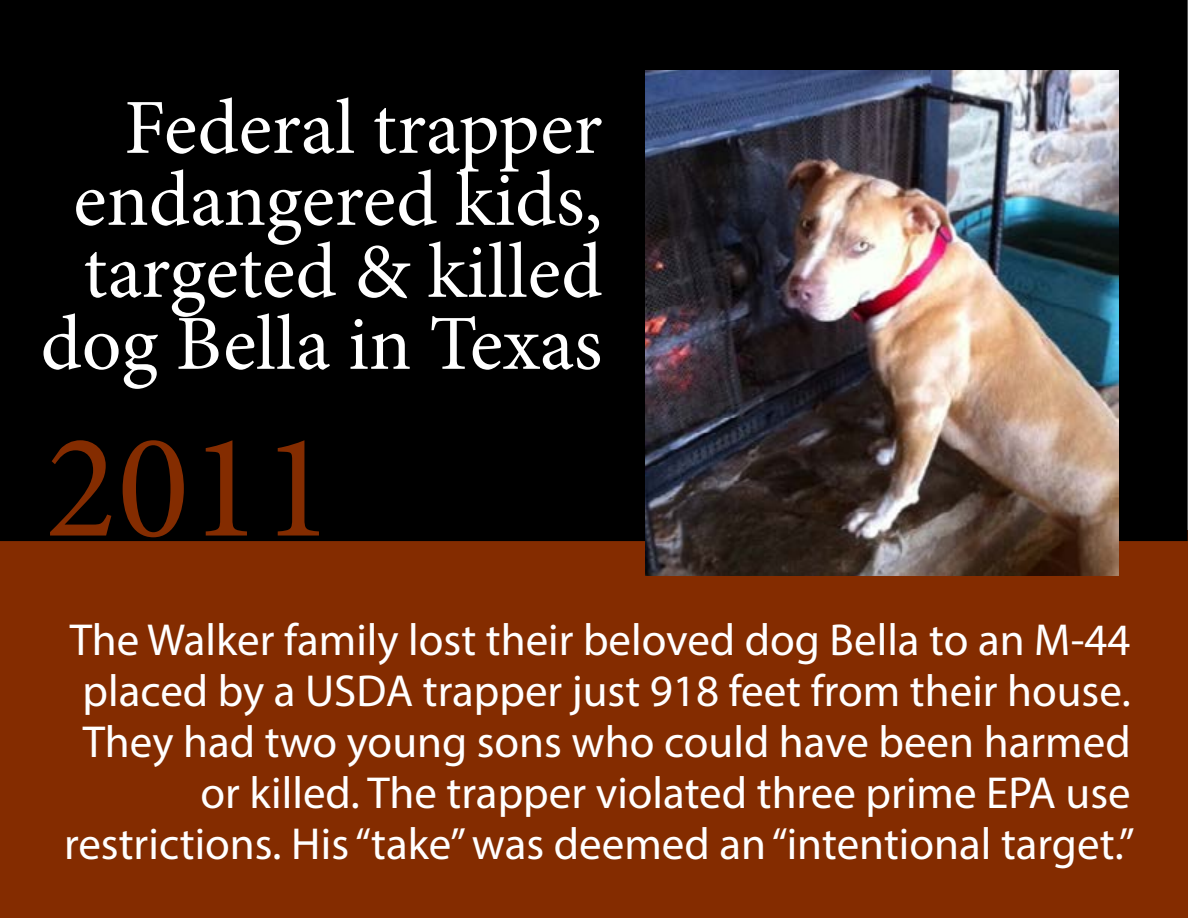
<style>
.page{position:relative;width:1188px;height:918px;background:#fff}
.page>*{position:absolute;margin:0;border:0;box-sizing:border-box;transform-origin:0 0}
.t1{font:150px "Minion Pro";color:#842c00}
.t2{font:78px/72px "Minion Pro";color:#fff;text-align:right}
.t3{font:45px/51px "Myriad Pro";color:#fff;text-align:right}
</style>
<div class="page">
<div style="left:0;top:530px;width:1188px;height:388px;background:#842c00"></div>
<div style="left:0;top:0;width:1188px;height:541px;background:#000"></div>
<img style="left:646px;top:71px;width:473px;height:504px">
<h2 class="t2" style="left:41px;top:92px;width:563px">Federal trapper endangered kids, targeted &amp; killed dog Bella in Texas</h2>
<h1 class="t1" style="left:45px;top:387px;width:289px">2011</h1>
<p class="t3" style="left:64px;top:614px;width:1072px">The Walker family lost their beloved dog Bella to an M-44 placed by a USDA trapper just 918 feet from their house.<br>They had two young sons who could have been harmed or killed. The trapper violated three prime EPA use restrictions. His “take” was deemed an “intentional target.”</p>
</div>
